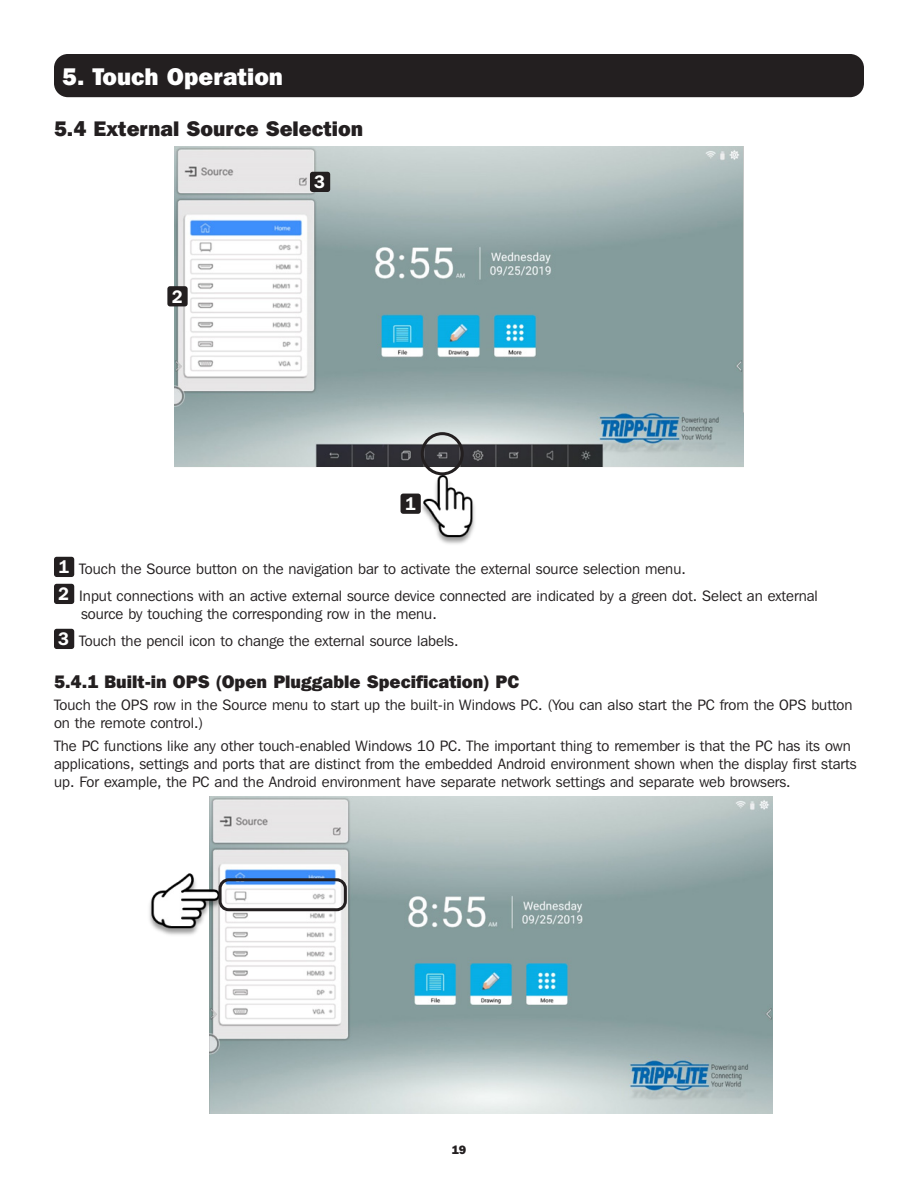
<style>
.page{position:relative;width:918px;height:1188px;background:#fff}
.page>*{position:absolute;margin:0;border:0;box-sizing:border-box;transform-origin:0 0}
.t1{font:800 24px "Franklin Gothic IT Cby BT";color:#fff}
.Bullet_Body_Text{font:800 21px "Franklin Gothic IT Cby BT";color:#231f20}
.Bullet_Body_Text-2{font:800 18px "Franklin Gothic IT Cby BT";color:#231f20}
.t2{font:600 18px "Franklin Gothic IT Cby BT";color:#fff}
.Bullet_Body_Text-3{font:15px/18px "Franklin Gothic IT Cby BT";color:#231f20}
.t3{font:800 12px "Franklin Gothic IT Cby BT";color:#231f20}
</style>
<div class="page">
<div style="left:54px;top:54px;width:810px;height:43px;background:#231f20;border-radius:14px"></div>
<img style="left:175px;top:147px;width:568px;height:397px">
<div style="left:54px;top:557px;width:20px;height:20px;background:#231f20;border-radius:3px"></div>
<div style="left:54px;top:584px;width:20px;height:20px;background:#231f20;border-radius:3px"></div>
<div style="left:54px;top:629px;width:20px;height:20px;background:#231f20;border-radius:3px"></div>
<img style="left:149px;top:796px;width:624px;height:317px">
<div style="left:421px;top:432px;width:43px;height:43px;border:3px solid #231f20;border-radius:50%"></div>
<div style="left:401px;top:494px;width:20px;height:20px;background:#231f20;border-radius:3px"></div>
<div style="left:310px;top:172px;width:20px;height:20px;background:#231f20;border-radius:3px"></div>
<div style="left:167px;top:286px;width:21px;height:20px;background:#231f20;border-radius:3px"></div>
<div style="left:219px;top:878px;width:128px;height:33px;border:3px solid #231f20;border-radius:9px"></div>
<p class="t1" style="left:62px;top:61px;width:222px">5. Touch Operation</p>
<p class="Bullet_Body_Text" style="left:54px;top:115px;width:311px">5.4 External Source Selection</p>
<p class="t2" style="left:172px;top:285px;width:12px">2</p>
<p class="t2" style="left:314px;top:171px;width:12px">3</p>
<p class="t2" style="left:405px;top:493px;width:12px">1</p>
<p class="t2" style="left:58px;top:556px;width:12px">1</p>
<p class="Bullet_Body_Text-3" style="left:79px;top:560px;width:608px">Touch the Source button on the navigation bar to activate the external source selection menu.</p>
<p class="t2" style="left:58px;top:583px;width:12px">2</p>
<p class="Bullet_Body_Text-3" style="left:79px;top:587px;width:740px">Input connections with an active external source device connected are indicated by a green dot. Select an external source by touching the corresponding row in the menu.</p>
<p class="t2" style="left:58px;top:628px;width:12px">3</p>
<p class="Bullet_Body_Text-3" style="left:79px;top:632px;width:381px">Touch the pencil icon to change the external source labels.</p>
<p class="Bullet_Body_Text-2" style="left:54px;top:670px;width:467px">5.4.1 Built-in OPS (Open Pluggable Specification) PC</p>
<p class="Bullet_Body_Text-3" style="left:54px;top:696px;width:800px">Touch the OPS row in the Source menu to start up the built-in Windows PC. (You can also start the PC from the OPS button on the remote control.)</p>
<p class="Bullet_Body_Text-3" style="left:54px;top:736px;width:804px">The PC functions like any other touch-enabled Windows 10 PC. The important thing to remember is that the PC has its own applications, settings and ports that are distinct from the embedded Android environment shown when the display first starts up. For example, the PC and the Android environment have separate network settings and separate web browsers.</p>
<p class="t3" style="left:452px;top:1142px;width:16px">19</p>
</div>
